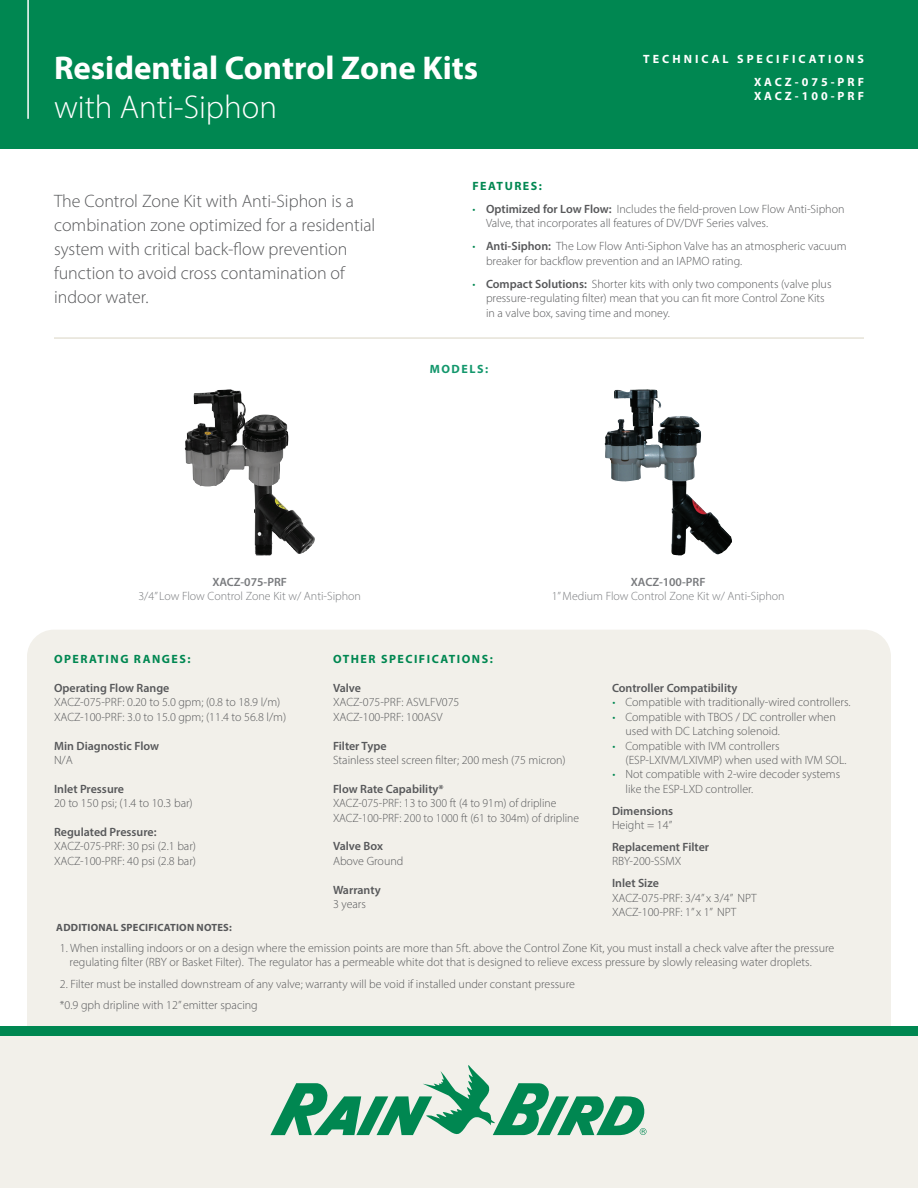
<style>
.page{position:relative;width:918px;height:1188px;background:#fff}
.page>*{position:absolute;margin:0;border:0;box-sizing:border-box;transform-origin:0 0}
.t1{font:700 33px "Myriad Pro";color:#fff}
.t2{font:300 33px "Myriad Pro";color:#fff}
.t3{font:300 18px/24px "Myriad Pro";color:#57585a}
.t4{font:300 12px/14.4px "Myriad Pro";color:#57585a}
.t5{font:600 12px "Myriad Pro";color:#57585a}
.t6{font:300 12px "Myriad Pro";color:#787a7d}
.t7{font:700 12px/14.4px "Myriad Pro";letter-spacing:.25em;color:#fff}
.t8{font:700 12px "Myriad Pro";letter-spacing:.125em;color:#008751}
.t9{font:600 12px "Myriad Pro";color:#787a7d}
.t10{font:700 12px "Myriad Pro";letter-spacing:.125em;color:#13976c}
.t11{font:700 10.5px "Myriad Pro";letter-spacing:.02em;color:#57585a}
.s1{color:#008751}
.s2{font-weight:600}
</style>
<div class="page">
<div style="left:27px;top:630px;width:864px;height:423px;background:#f2f0ea;border-radius:27px"></div>
<div style="left:0;top:1030px;width:918px;height:158px;background:#f2f0ea"></div>
<div style="left:0;top:1026px;width:918px;height:9px;background:#008751"></div>
<svg style="left:270px;top:1065px;width:377px;height:71px"></svg>
<div style="left:0;top:0;width:918px;height:148px;background:#008751"></div>
<hr style="left:54px;top:337px;width:810px;height:2px;background:#e6e2d7">
<hr style="left:27px;top:0;width:2px;height:119px;background:#fff">
<img style="left:184px;top:389px;width:88px;height:166px">
<img style="left:604px;top:389px;width:128px;height:166px">
<p class="t1" style="left:54px;top:46px;width:426px">Residential Control Zone Kits</p>
<p class="t2" style="left:54px;top:87px;width:225px">with Anti-Siphon</p>
<p class="t7" style="left:643px;top:51px;width:222px">TECHNICAL SPECIFICATIONS</p>
<p class="t7" style="left:754px;top:74px;width:111px">XACZ-075-PRF<br>XACZ-100-PRF</p>
<p class="t3" style="left:54px;top:189px;width:323px">The Control Zone Kit with Anti-Siphon is a combination zone optimized for a residential system with critical back-flow prevention function to avoid cross contamination of indoor water.</p>
<p class="t8" style="left:472px;top:178px;width:71px">FEATURES:</p>
<p class="t4" style="left:486px;top:202px;width:360px;text-indent:-13px"><span class="s1">•</span> <span class="s2">Optimized for Low Flow:</span> Includes the field-proven Low Flow Anti-Siphon<br>Valve, that incorporates all features of DV/DVF Series valves.</p>
<p class="t4" style="left:486px;top:239px;width:362px;text-indent:-13px"><span class="s1">•</span> <span class="s2">Anti-Siphon:</span> The Low Flow Anti-Siphon Valve has an atmospheric vacuum breaker for backflow prevention and an IAPMO rating.</p>
<p class="t4" style="left:486px;top:276px;width:347px;text-indent:-13px"><span class="s1">•</span> <span class="s2">Compact Solutions:</span> Shorter kits with only two components (valve plus pressure-regulating filter) mean that you can fit more Control Zone Kits in a valve box, saving time and money.</p>
<p class="t10" style="left:430px;top:361px;width:60px">MODELS:</p>
<p class="t9" style="left:212px;top:574px;width:76px">XACZ-075-PRF</p>
<p class="t6" style="left:138px;top:589px;width:224px">3/4” Low Flow Control Zone Kit w/ Anti-Siphon</p>
<p class="t9" style="left:631px;top:574px;width:76px">XACZ-100-PRF</p>
<p class="t6" style="left:552px;top:589px;width:234px">1” Medium Flow Control Zone Kit w/ Anti-Siphon</p>
<p class="t8" style="left:54px;top:651px;width:138px">OPERATING RANGES:</p>
<p class="t5" style="left:54px;top:680px;width:117px">Operating Flow Range</p>
<p class="t4" style="left:54px;top:695px;width:228px">XACZ-075-PRF: 0.20 to 5.0 gpm; (0.8 to 18.9 l/m)</p>
<p class="t4" style="left:54px;top:709px;width:234px">XACZ-100-PRF: 3.0 to 15.0 gpm; (11.4 to 56.8 l/m)</p>
<p class="t5" style="left:54px;top:738px;width:107px">Min Diagnostic Flow</p>
<p class="t4" style="left:54px;top:753px;width:20px">N/A</p>
<p class="t5" style="left:54px;top:781px;width:72px">Inlet Pressure</p>
<p class="t4" style="left:54px;top:796px;width:140px">20 to 150 psi; (1.4 to 10.3 bar)</p>
<p class="t5" style="left:54px;top:824px;width:104px">Regulated Pressure:</p>
<p class="t4" style="left:54px;top:839px;width:144px">XACZ-075-PRF: 30 psi (2.1 bar)</p>
<p class="t4" style="left:54px;top:853px;width:144px">XACZ-100-PRF: 40 psi (2.8 bar)</p>
<p class="t8" style="left:333px;top:651px;width:161px">OTHER SPECIFICATIONS:</p>
<p class="t5" style="left:333px;top:680px;width:30px">Valve</p>
<p class="t4" style="left:333px;top:695px;width:128px">XACZ-075-PRF: ASVLFV075</p>
<p class="t4" style="left:333px;top:709px;width:111px">XACZ-100-PRF: 100ASV</p>
<p class="t5" style="left:333px;top:738px;width:55px">Filter Type</p>
<p class="t4" style="left:333px;top:753px;width:234px">Stainless steel screen filter; 200 mesh (75 micron)</p>
<p class="t5" style="left:333px;top:781px;width:112px">Flow Rate Capability*</p>
<p class="t4" style="left:333px;top:796px;width:225px">XACZ-075-PRF: 13 to 300 ft (4 to 91m) of dripline</p>
<p class="t4" style="left:333px;top:810px;width:248px">XACZ-100-PRF: 200 to 1000 ft (61 to 304m) of dripline</p>
<p class="t5" style="left:333px;top:839px;width:51px">Valve Box</p>
<p class="t4" style="left:333px;top:853px;width:72px">Above Ground</p>
<p class="t5" style="left:333px;top:882px;width:49px">Warranty</p>
<p class="t4" style="left:333px;top:897px;width:34px">3 years</p>
<p class="t5" style="left:612px;top:680px;width:127px">Controller Compatibility</p>
<p class="t4" style="left:613px;top:695px;width:239px"><span class="s1">•</span> Compatible with traditionally-wired controllers.</p>
<p class="t4" style="left:626px;top:709px;width:212px;text-indent:-13px"><span class="s1">•</span> Compatible with TBOS / DC controller when used with DC Latching solenoid.</p>
<p class="t4" style="left:626px;top:738px;width:222px;text-indent:-13px"><span class="s1">•</span> Compatible with IVM controllers (ESP-LXIVM/LXIVMP) when used with IVM SOL.</p>
<p class="t4" style="left:626px;top:767px;width:216px;text-indent:-13px"><span class="s1">•</span> Not compatible with 2-wire decoder systems like the ESP-LXD controller.</p>
<p class="t5" style="left:612px;top:803px;width:63px">Dimensions</p>
<p class="t4" style="left:612px;top:818px;width:62px">Height = 14”</p>
<p class="t5" style="left:612px;top:839px;width:99px">Replacement Filter</p>
<p class="t4" style="left:612px;top:854px;width:71px">RBY-200-SSMX</p>
<p class="t5" style="left:612px;top:876px;width:48px">Inlet Size</p>
<p class="t4" style="left:612px;top:890px;width:146px">XACZ-075-PRF: 3/4” x 3/4” NPT</p>
<p class="t4" style="left:612px;top:905px;width:126px">XACZ-100-PRF: 1” x 1” NPT</p>
<p class="t11" style="left:56px;top:920px;width:177px">ADDITIONAL SPECIFICATION NOTES:</p>
<p class="t4" style="left:70px;top:941px;width:766px;text-indent:-10px">1. When installing indoors or on a design where the emission points are more than 5ft. above the Control Zone Kit, you must install a check valve after the pressure regulating filter (RBY or Basket Filter). The regulator has a permeable white dot that is designed to relieve excess pressure by slowly releasing water droplets.</p>
<p class="t4" style="left:60px;top:976px;width:516px">2. Filter must be installed downstream of any valve; warranty will be void if installed under constant pressure</p>
<p class="t4" style="left:60px;top:997px;width:199px">*0.9 gph dripline with 12” emitter spacing</p>
</div>
